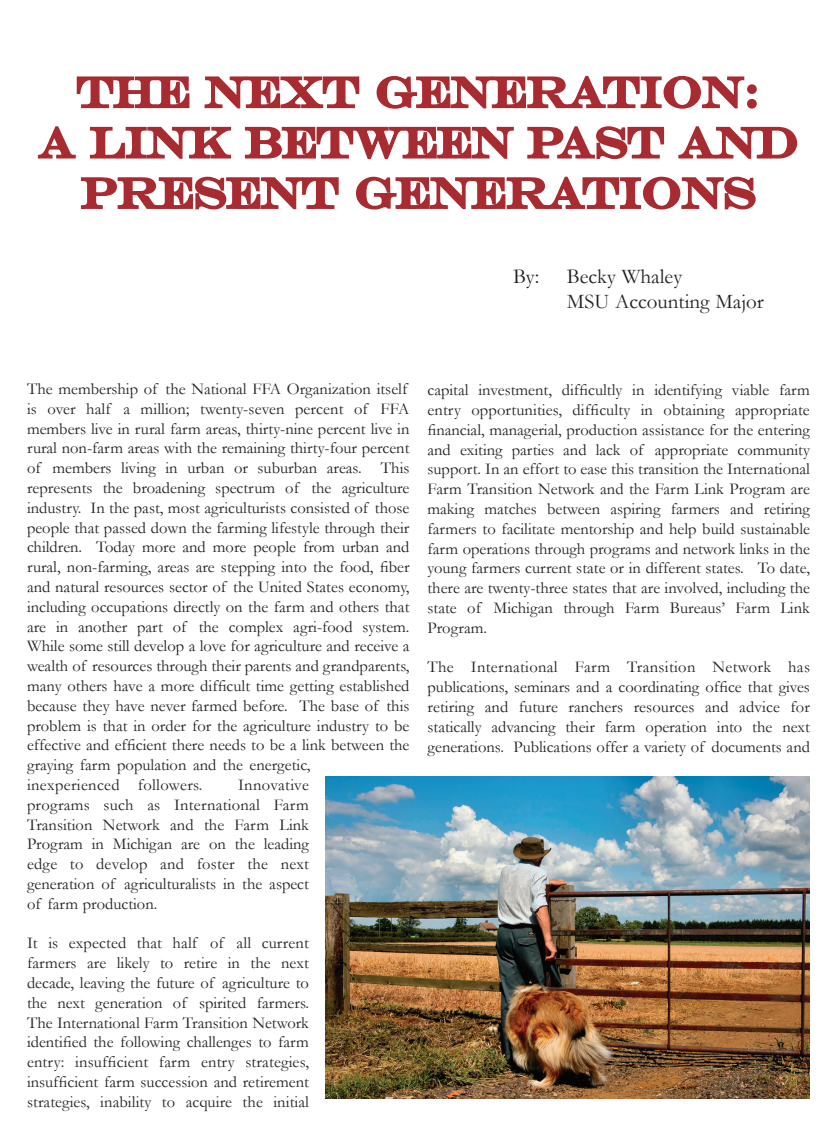
<style>
.page{position:relative;width:837px;height:1134px;background:#fff}
.page>*{position:absolute;margin:0;border:0;box-sizing:border-box;transform-origin:0 0}
.t1{font:42px/50.4px "Engravers";color:#a72b30;text-align:center}
.t2{font:21px/25.2px "Garamond";color:#231f20}
.t3{font:16.5px/19.8px "Garamond";color:#231f20;text-align:justify}
</style>
<div class="page">
<svg style="left:76px;top:76px;width:114px;height:33px"></svg>
<svg style="left:204px;top:76px;width:156px;height:33px"></svg>
<svg style="left:376px;top:75px;width:381px;height:34px"></svg>
<svg style="left:37px;top:126px;width:39px;height:33px"></svg>
<svg style="left:89px;top:126px;width:143px;height:33px"></svg>
<svg style="left:244px;top:126px;width:270px;height:34px"></svg>
<svg style="left:527px;top:126px;width:138px;height:33px"></svg>
<svg style="left:678px;top:126px;width:120px;height:33px"></svg>
<svg style="left:80px;top:176px;width:259px;height:34px"></svg>
<svg style="left:356px;top:176px;width:400px;height:34px"></svg>
<img style="left:325px;top:776px;width:485px;height:323px">
<h1 class="t1" style="left:39px;top:66px;width:761px">THE NEXT GENERATION:<br>A LINK BETWEEN PAST AND<br>PRESENT GENERATIONS</h1>
<p class="t2" style="left:513px;top:263px;width:28px">By:</p>
<p class="t2" style="left:567px;top:263px;width:199px">Becky Whaley<br>MSU Accounting Major</p>
<p class="t3" style="left:27px;top:379px;width:384px;text-align:left">The membership of the National FFA Organization itself is over half a million; twenty-seven percent of FFA members live in rural farm areas, thirty-nine percent live in rural non-farm areas with the remaining thirty-four percent of members living in urban or suburban areas. This represents the broadening spectrum of the agriculture industry. In the past, most agriculturists consisted of those people that passed down the farming lifestyle through their children. Today more and more people from urban and rural, non-farming, areas are stepping into the food, fiber and natural resources sector of the United States economy, including occupations directly on the farm and others that are in another part of the complex agri-food system.<br>While some still develop a love for agriculture and receive a wealth of resources through their parents and grandparents, many others have a more difficult time getting established because they have never farmed before. The base of this problem is that in order for the agriculture industry to be effective and efficient there needs to be a link between the graying farm population and the energetic,<br>inexperienced followers.</p>
<p class="t3" style="left:27px;top:775px;width:284px;text-indent:211px">Innovative programs such as International Farm Transition Network and the Farm Link Program in Michigan are on the leading edge to develop and foster the next generation of agriculturalists in the aspect of farm production.</p>
<p class="t3" style="left:27px;top:933px;width:284px">It is expected that half of all current farmers are likely to retire in the next decade, leaving the future of agriculture to the next generation of spirited farmers.<br>The International Farm Transition Network identified the following challenges to farm entry: insufficient farm entry strategies, insufficient farm succession and retirement strategies, inability to acquire the initial</p>
<p class="t3" style="left:428px;top:380px;width:384px">capital investment, difficultly in identifying viable farm entry opportunities, difficulty in obtaining appropriate financial, managerial, production assistance for the entering and exiting parties and lack of appropriate community support. In an effort to ease this transition the International Farm Transition Network and the Farm Link Program are making matches between aspiring farmers and retiring farmers to facilitate mentorship and help build sustainable farm operations through programs and network links in the young farmers current state or in different states. To date, there are twenty-three states that are involved, including the state of Michigan through Farm Bureaus’ Farm Link Program.</p>
<p class="t3" style="left:428px;top:657px;width:384px">The International Farm Transition Network has publications, seminars and a coordinating office that gives retiring and future ranchers resources and advice for statically advancing their farm operation into the next generations. Publications offer a variety of documents and</p>
</div>
